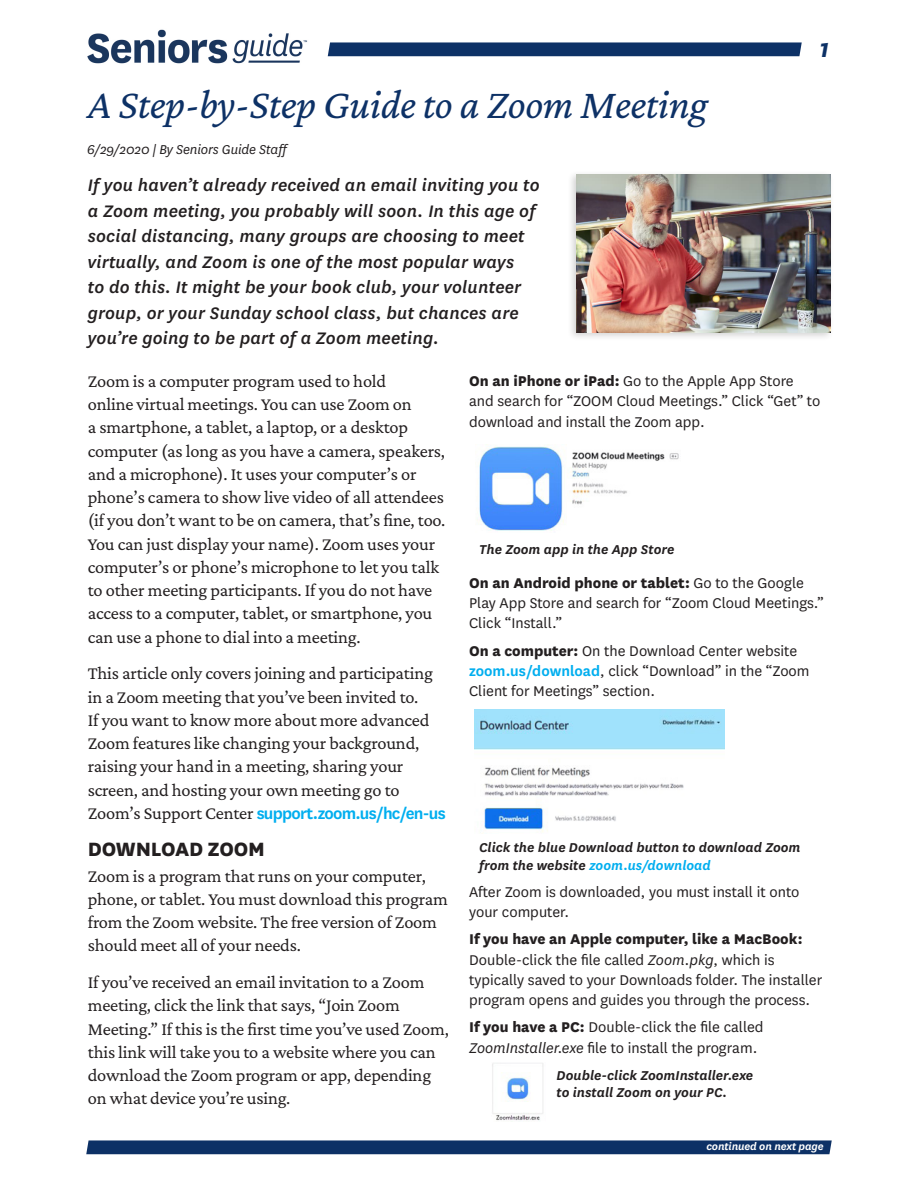
<style>
.page{position:relative;width:918px;height:1188px;background:#fff}
.page>*{position:absolute;margin:0;border:0;box-sizing:border-box;transform-origin:0 0}
.Article_Graph_a{font:italic 42px "Crimson Pro";letter-spacing:-.01em;color:#0d3166}
.t1{font:italic 800 24px "National";color:#0d3166}
.Story_Crimson12_25_1{font:800 22.5px "National";letter-spacing:-.01em;color:#231f20}
.Story_intro{font:italic 500 19.5px/25.5px "National";letter-spacing:.01em;color:#231f20}
.Story_Crimson12_25_1-2{font:18.3px/23.2px "Crimson Pro";letter-spacing:-.01em;color:#231f20}
.Instructions{font:16.5px/20.2px "National";color:#231f20}
.Instructions-2{font:italic 600 15px/17.2px "National";color:#231f20}
.t2{font:italic 15px "National";letter-spacing:-.01em;color:#231f20}
.t3{font:italic 600 12px "National";letter-spacing:-.01em;color:#fff}
.s1{font-family:"National";font-weight:600;color:#00aeef}
.s2{font-weight:800}
.s3{font-weight:600;color:#00aeef}
.s4{color:#00aeef}
.s5{font-style:italic}
</style>
<div class="page">
<img style="left:87px;top:29px;width:221px;height:35px">
<div style="left:567px;top:170px;width:267px;height:172px;background:#231f20;opacity:.2"></div>
<img style="left:576px;top:174px;width:254px;height:159px">
<svg style="left:86px;top:1140px;width:746px;height:14px;background:#16386b"></svg>
<svg style="left:328px;top:42px;width:474px;height:14px;background:#16386b"></svg>
<img style="left:477px;top:446px;width:202px;height:85px">
<img style="left:474px;top:710px;width:250px;height:124px">
<img style="left:492px;top:1063px;width:51px;height:58px">
<p class="Article_Graph_a" style="left:88px;top:77px;width:622px">A Step-by-Step Guide to a Zoom Meeting</p>
<p class="t2" style="left:87px;top:140px;width:201px">6/29/2020 | By Seniors Guide Staff</p>
<p class="t1" style="left:820px;top:32px;width:10px">1</p>
<p class="Story_intro" style="left:88px;top:172px;width:453px">If you haven’t already received an email inviting you to a Zoom meeting, you probably will soon. In this age of social distancing, many groups are choosing to meet virtually, and Zoom is one of the most popular ways<br>to do this. It might be your book club, your volunteer group, or your Sunday school class, but chances are you’re going to be part of a Zoom meeting.</p>
<p class="Story_Crimson12_25_1-2" style="left:88px;top:369px;width:359px">Zoom is a computer program used to hold<br>online virtual meetings. You can use Zoom on<br>a smartphone, a tablet, a laptop, or a desktop computer (as long as you have a camera, speakers, and a microphone). It uses your computer’s or phone’s camera to show live video of all attendees (if you don’t want to be on camera, that’s fine, too.<br>You can just display your name). Zoom uses your computer’s or phone’s microphone to let you talk to other meeting participants. If you do not have access to a computer, tablet, or smartphone, you can use a phone to dial into a meeting.</p>
<p class="Story_Crimson12_25_1-2" style="left:88px;top:662px;width:360px">This article only covers joining and participating in a Zoom meeting that you’ve been invited to.<br>If you want to know more about more advanced Zoom features like changing your background, raising your hand in a meeting, sharing your screen, and hosting your own meeting go to Zoom’s Support Center <span class="s1">support.zoom.us/hc/en-us</span></p>
<p class="Story_Crimson12_25_1" style="left:88px;top:833px;width:179px">DOWNLOAD ZOOM</p>
<p class="Story_Crimson12_25_1-2" style="left:88px;top:864px;width:362px">Zoom is a program that runs on your computer, phone, or tablet. You must download this program from the Zoom website. The free version of Zoom should meet all of your needs.</p>
<p class="Story_Crimson12_25_1-2" style="left:88px;top:970px;width:363px">If you’ve received an email invitation to a Zoom meeting, click the link that says, “Join Zoom Meeting.” If this is the first time you’ve used Zoom, this link will take you to a website where you can download the Zoom program or app, depending on what device you’re using.</p>
<p class="Instructions" style="left:469px;top:370px;width:353px"><span class="s2">On an iPhone or iPad:</span> Go to the Apple App Store and search for “ZOOM Cloud Meetings.” Click “Get” to download and install the Zoom app.</p>
<p class="Instructions-2" style="left:479px;top:540px;width:197px">The Zoom app in the App Store</p>
<p class="Instructions" style="left:469px;top:572px;width:356px"><span class="s2">On an Android phone or tablet:</span> Go to the Google<br>Play App Store and search for “Zoom Cloud Meetings.”<br>Click “Install.”</p>
<p class="Instructions" style="left:469px;top:640px;width:342px"><span class="s2">On a computer:</span> On the Download Center website <span class="s3">zoom.us/download</span>, click “Download” in the “Zoom<br>Client for Meetings” section.</p>
<p class="Instructions-2" style="left:479px;top:838px;width:323px">Click the blue Download button to download Zoom from the website <span class="s4">zoom.us/download</span></p>
<p class="Instructions" style="left:469px;top:881px;width:332px">After Zoom is downloaded, you must install it onto your computer.</p>
<p class="Instructions" style="left:469px;top:928px;width:355px"><span class="s2">If you have an Apple computer, like a MacBook:<br></span>Double-click the file called <span class="s5">Zoom.pkg</span>, which is typically saved to your Downloads folder. The installer program opens and guides you through the process.</p>
<p class="Instructions" style="left:469px;top:1016px;width:296px"><span class="s2">If you have a PC:</span> Double-click the file called<br><span class="s5">ZoomInstaller.exe</span> file to install the program.</p>
<p class="Instructions-2" style="left:557px;top:1066px;width:198px">Double-click ZoomInstaller.exe to install Zoom on your PC.</p>
<p class="t3" style="left:706px;top:1139px;width:119px">continued on next page</p>
</div>
